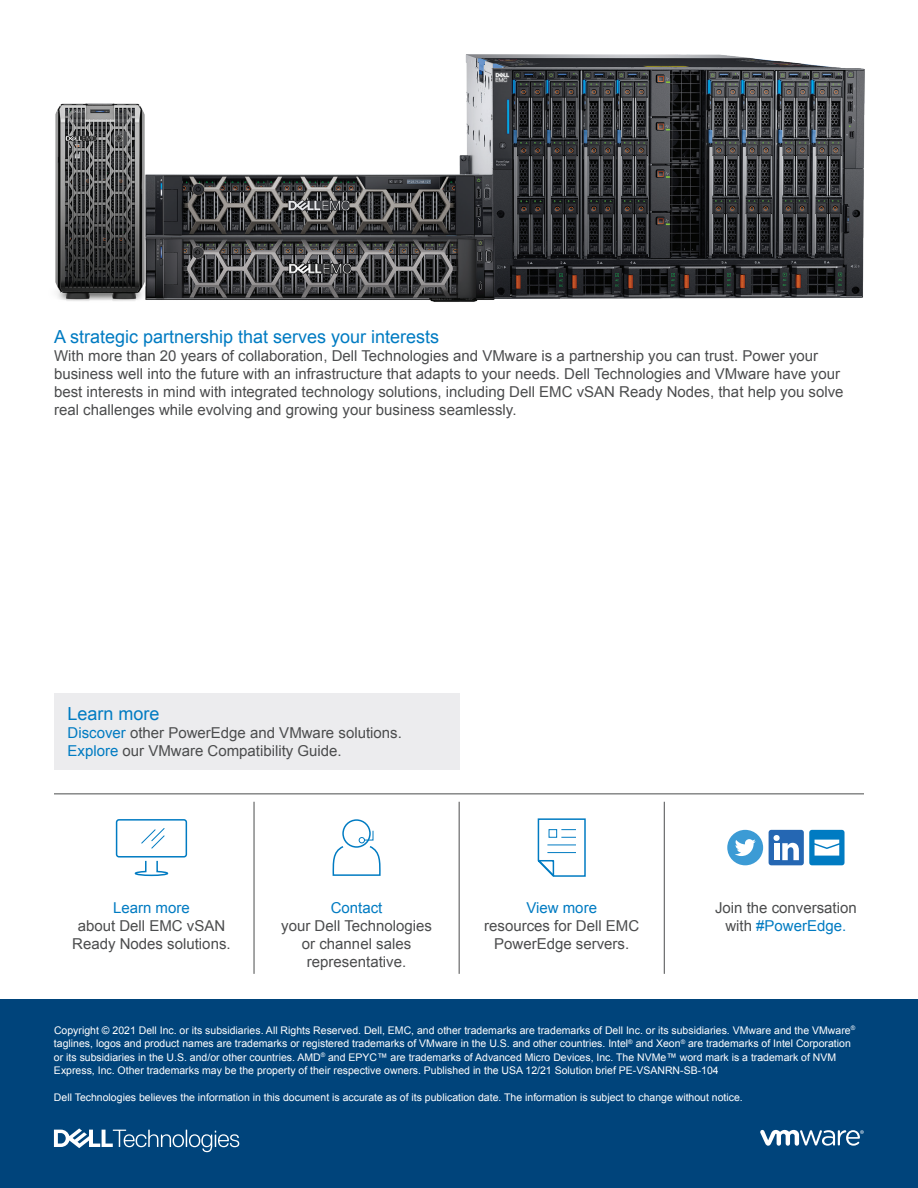
<style>
.page{position:relative;width:918px;height:1188px;background:#fff}
.page>*{position:absolute;margin:0;border:0;box-sizing:border-box;transform-origin:0 0}
.t1{font:18px "Arial";color:#007bc2}
.t2{font:15px/18px "Arial";color:#4b4c4d;text-align:center}
.t3{font:15px "Arial";color:#007bc2}
.t4{font:10.5px/13.5px "Arial";color:#fff}
.s1{color:#007bc2}
</style>
<div class="page">
<div style="left:0;top:999px;width:918px;height:189px;background:#00447b"></div>
<svg style="left:54px;top:1128px;width:185px;height:24px"></svg>
<hr style="left:254px;top:802px;width:1px;height:172px;background:#4b4c4d">
<hr style="left:459px;top:802px;width:1px;height:172px;background:#4b4c4d">
<hr style="left:664px;top:802px;width:1px;height:172px;background:#4b4c4d">
<hr style="left:54px;top:794px;width:810px;height:1px;background:#4b4c4d">
<div style="left:342px;top:819px;width:29px;height:29px;border:2px solid #007bc2;border-radius:50%"></div>
<svg style="left:332px;top:830px;width:49px;height:46px"></svg>
<div style="left:116px;top:819px;width:71px;height:39px;border:2px solid #007bc2;border-radius:2px"></div>
<svg style="left:141px;top:828px;width:24px;height:21px"></svg>
<svg style="left:134px;top:860px;width:35px;height:17px"></svg>
<svg style="left:537px;top:818px;width:49px;height:59px"></svg>
<div style="left:809px;top:830px;width:36px;height:35px;background:#007bc2;border-radius:3px"></div>
<svg style="left:815px;top:840px;width:24px;height:16px"></svg>
<div style="left:727px;top:830px;width:36px;height:35px;background:#3c9bd5;border-radius:50%"></div>
<svg style="left:735px;top:839px;width:21px;height:17px"></svg>
<div style="left:769px;top:830px;width:35px;height:35px;background:#2567b3;border-radius:3px"></div>
<svg style="left:774px;top:835px;width:25px;height:25px"></svg>
<div style="left:54px;top:693px;width:405px;height:76px;background:#ececee"></div>
<img style="left:55px;top:54px;width:810px;height:248px">
<svg style="left:760px;top:1130px;width:104px;height:16px"></svg>
<h1 class="t1" style="left:54px;top:325px;width:387px">A strategic partnership that serves your interests</h1>
<p class="t2" style="left:54px;top:347px;width:791px;text-align:left">With more than 20 years of collaboration, Dell Technologies and VMware is a partnership you can trust. Power your business well into the future with an infrastructure that adapts to your needs. Dell Technologies and VMware have your best interests in mind with integrated technology solutions, including Dell EMC vSAN Ready Nodes, that help you solve real challenges while evolving and growing your business seamlessly.</p>
<h1 class="t1" style="left:68px;top:702px;width:94px">Learn more</h1>
<h2 class="t2" style="left:68px;top:724px;width:336px;text-align:left"><span class="s1">Discover</span> other PowerEdge and VMware solutions.<br><span class="s1">Explore</span> our VMware Compatibility Guide.</h2>
<h2 class="t3" style="left:113px;top:898px;width:78px">Learn more</h2>
<h2 class="t2" style="left:72px;top:917px;width:160px">about Dell EMC vSAN<br>Ready Nodes solutions.</h2>
<h2 class="t3" style="left:331px;top:898px;width:53px">Contact</h2>
<h2 class="t2" style="left:281px;top:917px;width:152px">your Dell Technologies or channel sales representative.</h2>
<h2 class="t3" style="left:526px;top:898px;width:72px">View more</h2>
<h2 class="t2" style="left:484px;top:917px;width:157px">resources for Dell EMC<br>PowerEdge servers.</h2>
<h2 class="t2" style="left:715px;top:899px;width:143px">Join the conversation with <span class="s1">#PowerEdge.</span></h2>
<p class="t4" style="left:54px;top:1023px;width:803px">Copyright © 2021 Dell Inc. or its subsidiaries. All Rights Reserved. Dell, EMC, and other trademarks are trademarks of Dell Inc. or its subsidiaries. VMware and the VMware<sup>® </sup>taglines, logos and product names are trademarks or registered trademarks of VMware in the U.S. and other countries. Intel<sup>®</sup> and Xeon<sup>®</sup> are trademarks of Intel Corporation or its subsidiaries in the U.S. and/or other countries. AMD<sup>®</sup> and EPYC™ are trademarks of Advanced Micro Devices, Inc. The NVMe™ word mark is a trademark of NVM Express, Inc. Other trademarks may be the property of their respective owners. Published in the USA 12/21 Solution brief PE-VSANRN-SB-104</p>
<p class="t4" style="left:54px;top:1091px;width:690px">Dell Technologies believes the information in this document is accurate as of its publication date. The information is subject to change without notice.</p>
</div>
